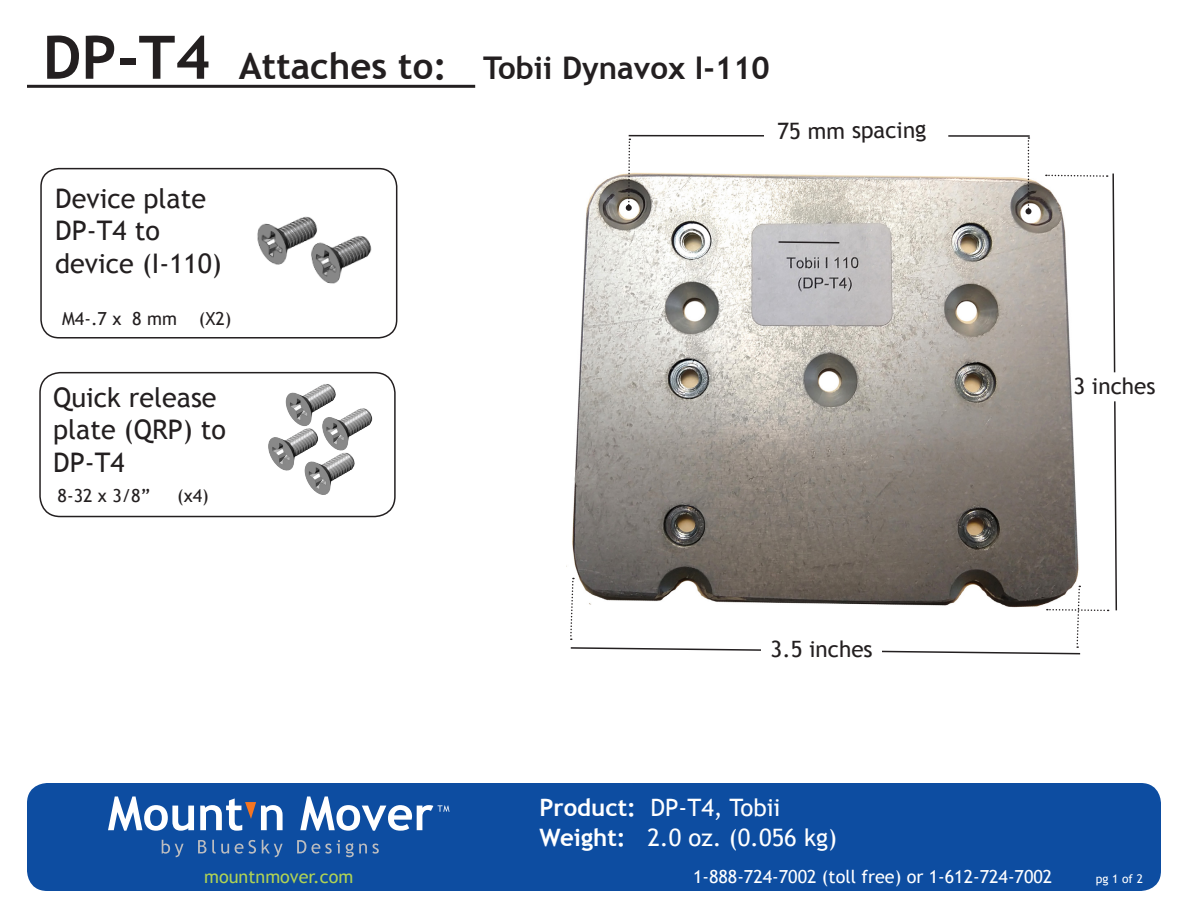
<style>
.page{position:relative;width:1188px;height:918px;background:#fff}
.page>*{position:absolute;margin:0;border:0;box-sizing:border-box;transform-origin:0 0}
.t1{font:700 60px "Trebuchet MS";color:#231f20}
.t2{font:700 36.45px "Trebuchet MS";color:#231f20}
.t3{font:700 31.2px "Trebuchet MS";color:#231f20}
.t4{font:27px/32.4px "Trebuchet MS";color:#231f20}
.t5{font:24px "Trebuchet MS";color:#fff}
.t6{font:22.5px "Trebuchet MS";color:#231f20}
.t7{font:18px "Trebuchet MS";color:#fff}
.t8{font:18px "Trebuchet MS";color:#231f20}
.t9{font:18px "Trebuchet MS";color:#b0d354}
.t10{font:12px "Trebuchet MS";color:#fff}
.s1{font-weight:700}
</style>
<div class="page">
<div style="left:27px;top:783px;width:1134px;height:108px;background:#0d4da1;border-radius:20px"></div>
<svg style="left:108px;top:796px;width:86px;height:35px"></svg>
<svg style="left:200px;top:798px;width:83px;height:33px"></svg>
<svg style="left:300px;top:796px;width:149px;height:35px"></svg>
<svg style="left:162px;top:840px;width:22px;height:17px"></svg>
<svg style="left:198px;top:840px;width:8px;height:13px"></svg>
<svg style="left:212px;top:840px;width:17px;height:14px"></svg>
<svg style="left:235px;top:840px;width:21px;height:14px"></svg>
<svg style="left:262px;top:840px;width:21px;height:17px"></svg>
<svg style="left:297px;top:840px;width:43px;height:14px"></svg>
<svg style="left:346px;top:843px;width:33px;height:14px"></svg>
<div style="left:40px;top:168px;width:357px;height:171px;border:2px solid #231f20;border-radius:18px"></div>
<div style="left:39px;top:372px;width:357px;height:145px;border:2px solid #231f20;border-radius:20px"></div>
<img style="left:257px;top:216px;width:115px;height:68px">
<img style="left:268px;top:384px;width:105px;height:111px">
<svg style="left:570px;top:134px;width:547px;height:521px"></svg>
<hr style="left:27px;top:85px;width:448px;height:3px;background:#231f20">
<p class="t1" style="left:43px;top:20px;width:169px">DP-T4</p>
<p class="t2" style="left:239px;top:43px;width:209px">Attaches to:</p>
<p class="t4" style="left:55px;top:183px;width:152px">Device plate<br>DP-T4 to</p>
<p class="t4" style="left:55px;top:247px;width:168px">device (I-110)</p>
<p class="t8" style="left:62px;top:308px;width:171px">M4-.7 x 8 mm (X2)</p>
<p class="t4" style="left:53px;top:381px;width:174px">Quick release plate (QRP) to</p>
<p class="t4" style="left:53px;top:446px;width:73px">DP-T4</p>
<p class="t8" style="left:58px;top:485px;width:94px">8-32 x 3/8”</p>
<p class="t8" style="left:177px;top:485px;width:33px">(x4)</p>
<p class="t3" style="left:483px;top:48px;width:288px">Tobii Dynavox I-110</p>
<p class="t6" style="left:777px;top:118px;width:151px;rotate:-1deg">75 mm spacing</p>
<p class="t6" style="left:771px;top:636px;width:104px">3.5 inches</p>
<p class="t5" style="left:539px;top:793px;width:243px"><span class="s1">Product:</span> DP-T4, Tobii</p>
<p class="t5" style="left:539px;top:823px;width:299px"><span class="s1">Weight:</span> 2.0 oz. (0.056 kg)</p>
<p class="t6" style="left:1073px;top:373px;width:84px">3 inches</p>
<p class="t9" style="left:204px;top:866px;width:151px">mountnmover.com</p>
<p class="t7" style="left:693px;top:866px;width:361px">1-888-724-7002 (toll free) or 1-612-724-7002</p>
<p class="t10" style="left:1096px;top:871px;width:49px">pg 1 of 2</p>
</div>
